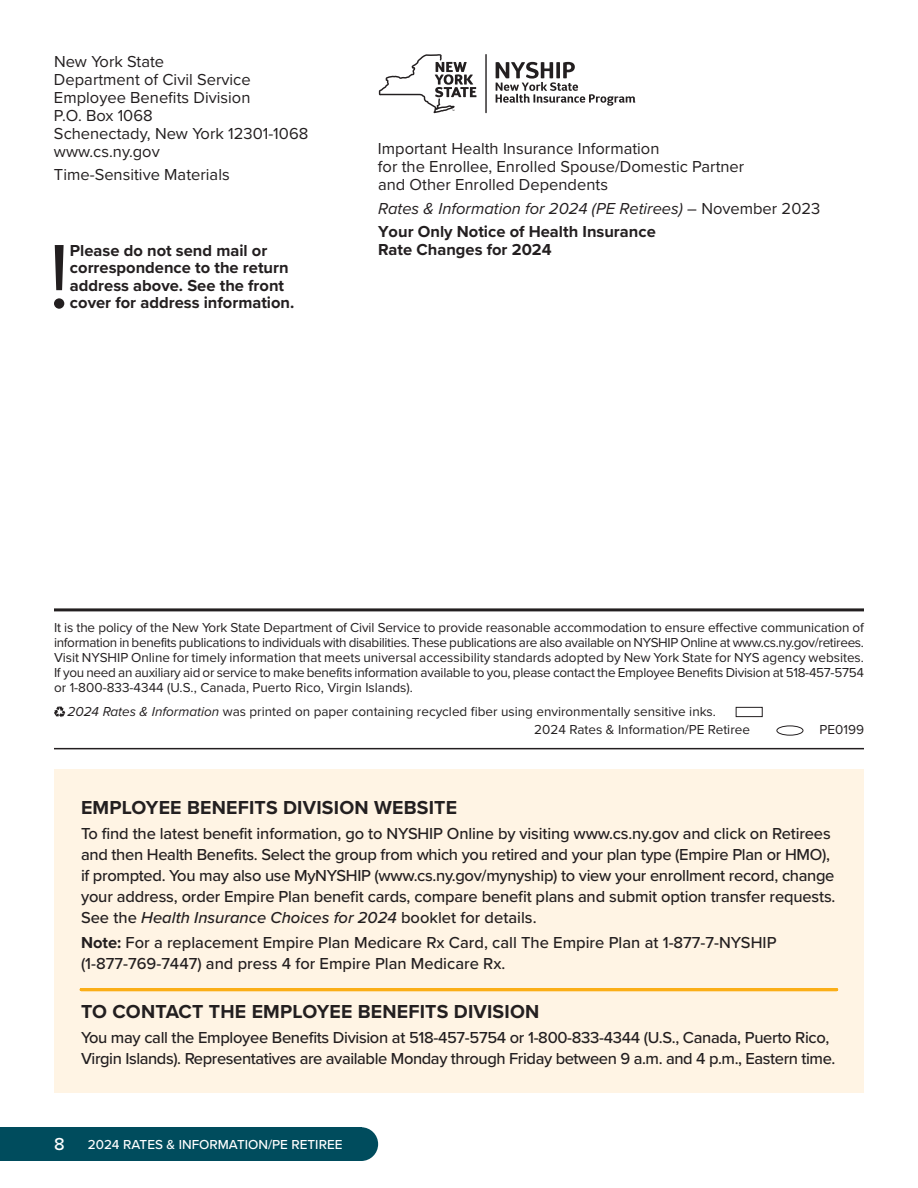
<style>
.page{position:relative;width:918px;height:1188px;background:#fff}
.page>*{position:absolute;margin:0;border:0;box-sizing:border-box;transform-origin:0 0}
._2024_Rates_BC_Do_Not_Send_11_11_5{font:94.05px "Proxima Nova";color:#231f20}
._2024_Rates_Callout_H2_Black_13_15{font:700 19.5px "Proxima Nova";letter-spacing:.01em;color:#231f20}
.t1{font:500 18px "Proxima Nova";color:#fff}
._2024_Rates_Callout_Text_Black_11_14{font:500 16.5px/21px "Proxima Nova";letter-spacing:-.02em;color:#231f20}
._2024_Rates_BC_return_address_11_12{font:16.5px/18px "Proxima Nova";color:#231f20}
._2024_Rates_Callout_Text_Black_11_14_last{font:500 16.5px/21px "Proxima Nova";color:#231f20}
._2024_Rates_BC_Do_Not_Send_11_11_5-2{font:700 16.5px/17.2px "Proxima Nova";color:#231f20}
._2024_Rates_BC_return_address_11_12-2{font:italic 16.5px "Proxima Nova";color:#231f20}
._2024_Rates_BC_return_address_11_12-3{font:700 16.5px/18px "Proxima Nova";color:#231f20}
._2024_Rates_Fine_print_9_10_justified{font:13.5px/15px "Proxima Nova";color:#231f20;text-align:justify}
._2024_Rates_BC_Disclaimer_recycled_9_12{font:13.5px "Proxima Nova";color:#231f20}
._2024_Rates_BC_Disclaimer_code_9_12{font:13.5px "Proxima Nova";color:#231f20}
.t2{font:500 13.5px "Proxima Nova";color:#fff}
.s1{font-style:normal}
.s2{font-style:italic}
.s3{font-weight:700}
</style>
<div class="page">
<hr style="left:54px;top:608px;width:810px;height:3px;background:#231f20">
<hr style="left:54px;top:748px;width:810px;height:1px;background:#231f20">
<svg style="left:54px;top:707px;width:11px;height:10px"></svg>
<div style="left:736px;top:707px;width:27px;height:10px;border:1px solid #231f20"></div>
<div style="left:777px;top:726px;width:26px;height:10px;border:1px solid #231f20;border-radius:50%"></div>
<svg style="left:496px;top:62px;width:139px;height:44px"></svg>
<svg style="left:379px;top:54px;width:98px;height:59px"></svg>
<hr style="left:485px;top:54px;width:2px;height:59px;background:#231f20">
<div style="left:54px;top:770px;width:810px;height:324px;background:#fff4e4"></div>
<hr style="left:81px;top:988px;width:756px;height:3px;background:#fbae17">
<div style="left:0;top:1127px;width:361px;height:34px;background:#004c5d"></div>
<div style="left:344px;top:1127px;width:34px;height:34px;background:#004c5d;border-radius:50%"></div>
<p class="_2024_Rates_BC_return_address_11_12" style="left:54px;top:52px;width:256px">New York State<br>Department of Civil Service<br>Employee Benefits Division<br>P.O. Box 1068<br>Schenectady, New York 12301-1068 www.cs.ny.gov</p>
<p class="_2024_Rates_BC_return_address_11_12" style="left:54px;top:165px;width:177px">Time-Sensitive Materials</p>
<p class="_2024_Rates_BC_Do_Not_Send_11_11_5" style="left:48px;top:206px;width:23px">!</p>
<p class="_2024_Rates_BC_Do_Not_Send_11_11_5-2" style="left:70px;top:242px;width:226px">Please do not send mail or correspondence to the return address above. See the front cover for address information.</p>
<p class="_2024_Rates_BC_return_address_11_12" style="left:378px;top:139px;width:368px">Important Health Insurance Information<br>for the Enrollee, Enrolled Spouse/Domestic Partner and Other Enrolled Dependents</p>
<p class="_2024_Rates_BC_return_address_11_12-2" style="left:378px;top:196px;width:444px">Rates &amp; Information for 2024 (PE Retirees) <span class="s1">– November 2023</span></p>
<p class="_2024_Rates_BC_return_address_11_12-3" style="left:378px;top:222px;width:279px">Your Only Notice of Health Insurance<br>Rate Changes for 2024</p>
<p class="_2024_Rates_Fine_print_9_10_justified" style="left:54px;top:619px;width:812px">It is the policy of the New York State Department of Civil Service to provide reasonable accommodation to ensure effective communication of information in benefits publications to individuals with disabilities. These publications are also available on NYSHIP Online at www.cs.ny.gov/retirees.<br>Visit NYSHIP Online for timely information that meets universal accessibility standards adopted by New York State for NYS agency websites.<br>If you need an auxiliary aid or service to make benefits information available to you, please contact the Employee Benefits Division at 518-457-5754 or 1-800-833-4344 (U.S., Canada, Puerto Rico, Virgin Islands).</p>
<p class="_2024_Rates_BC_Disclaimer_recycled_9_12" style="left:68px;top:702px;width:650px"><span class="s2">2024 Rates &amp; Information</span> was printed on paper containing recycled fiber using environmentally sensitive inks.</p>
<p class="_2024_Rates_BC_Disclaimer_code_9_12" style="left:534px;top:720px;width:217px">2024 Rates &amp; Information/PE Retiree</p>
<p class="_2024_Rates_BC_Disclaimer_code_9_12" style="left:820px;top:720px;width:46px">PE0199</p>
<p class="_2024_Rates_Callout_H2_Black_13_15" style="left:81px;top:793px;width:378px">EMPLOYEE BENEFITS DIVISION WEBSITE</p>
<p class="_2024_Rates_Callout_Text_Black_11_14" style="left:81px;top:823px;width:756px">To find the latest benefit information, go to NYSHIP Online by visiting www.cs.ny.gov and click on Retirees and then Health Benefits. Select the group from which you retired and your plan type (Empire Plan or HMO), if prompted. You may also use MyNYSHIP (www.cs.ny.gov/mynyship) to view your enrollment record, change your address, order Empire Plan benefit cards, compare benefit plans and submit option transfer requests.<br>See the <span class="s2">Health Insurance Choices for 2024</span> booklet for details.</p>
<p class="_2024_Rates_Callout_Text_Black_11_14_last" style="left:81px;top:931px;width:697px"><span class="s3">Note:</span> For a replacement Empire Plan Medicare Rx Card, call The Empire Plan at 1-877-7-NYSHIP (1-877-769-7447) and press 4 for Empire Plan Medicare Rx.</p>
<p class="_2024_Rates_Callout_H2_Black_13_15" style="left:81px;top:997px;width:460px">TO CONTACT THE EMPLOYEE BENEFITS DIVISION</p>
<p class="_2024_Rates_Callout_Text_Black_11_14" style="left:81px;top:1027px;width:756px">You may call the Employee Benefits Division at 518-457-5754 or 1-800-833-4344 (U.S., Canada, Puerto Rico,<br>Virgin Islands). Representatives are available Monday through Friday between 9 a.m. and 4 p.m., Eastern time.</p>
<p class="t1" style="left:54px;top:1131px;width:12px">8</p>
<p class="t2" style="left:88px;top:1134px;width:256px">2024 RATES &amp; INFORMATION/PE RETIREE</p>
</div>
